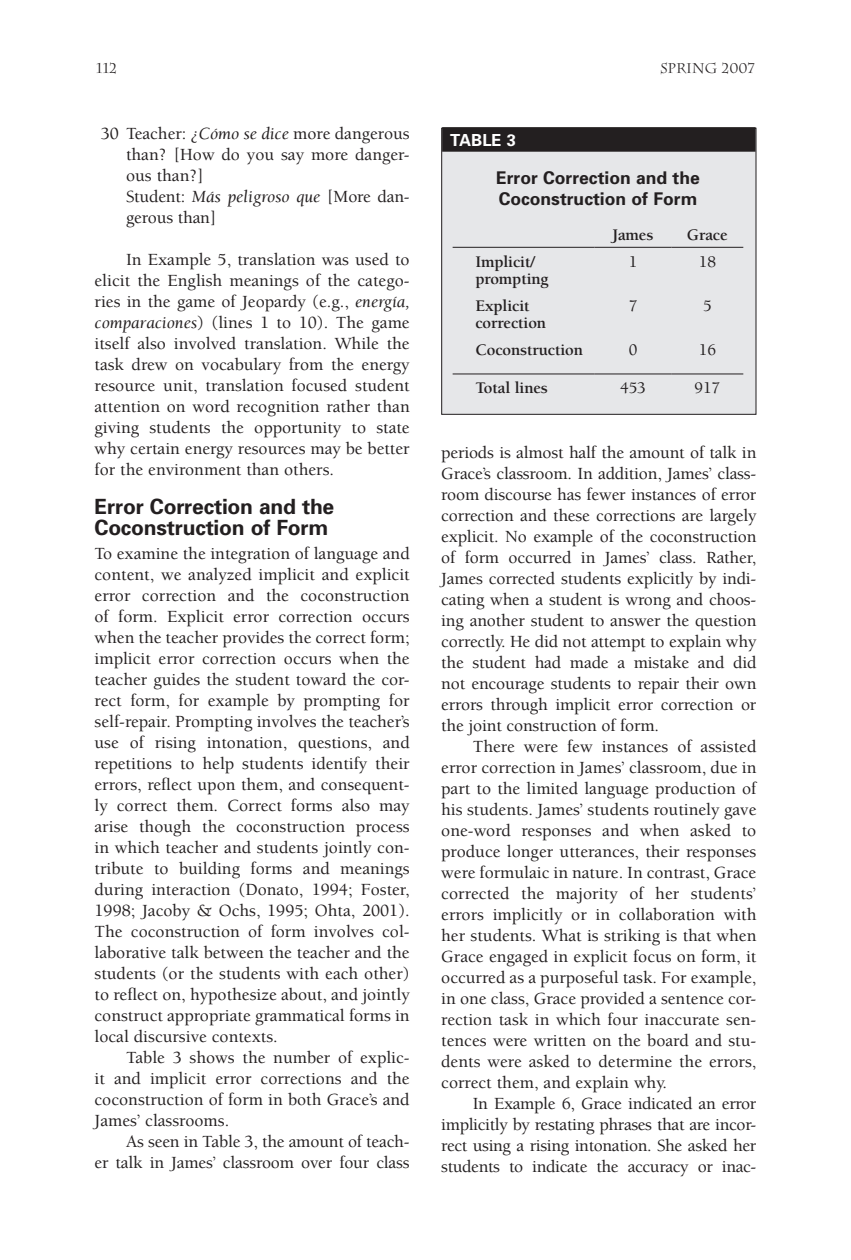
<style>
.page{position:relative;width:851px;height:1260px;background:#fff}
.page>*{position:absolute;margin:0;border:0;box-sizing:border-box;transform-origin:0 0}
.t1{font:700 21px/21px "Univers";letter-spacing:-.01em;color:#231f20}
.t2{font:500 17.5px/21px "Berkeley";color:#231f20;text-align:justify}
.t3{font:700 17.5px/21px "Univers";color:#231f20}
.t4{font:700 16.62px/17.5px "Berkeley";letter-spacing:-.01em;color:#231f20}
.t5{font:500 16.62px "Berkeley";letter-spacing:-.01em;color:#231f20}
.t6{font:700 16.62px "Univers";color:#fff}
.t7{font:14px "Charlemagne";letter-spacing:-.01em;color:#231f20}
.s1{font-weight:400;font-style:italic}
</style>
<div class="page">
<div style="left:441px;top:128px;width:315px;height:286px;background:#e6e7e9"></div>
<div style="left:442px;top:127px;width:313px;height:25px;background:#231f20"></div>
<div style="left:441px;top:128px;width:315px;height:287px;border:1px solid #231f20"></div>
<hr style="left:452px;top:247px;width:142px;height:1px;background:#231f20">
<hr style="left:594px;top:247px;width:77px;height:1px;background:#231f20">
<hr style="left:671px;top:247px;width:72px;height:1px;background:#231f20">
<hr style="left:452px;top:374px;width:142px;height:1px;background:#231f20">
<hr style="left:594px;top:374px;width:77px;height:1px;background:#231f20">
<hr style="left:671px;top:374px;width:72px;height:1px;background:#231f20">
<p class="t7" style="left:96px;top:60px;width:22px">112</p>
<p class="t7" style="left:660px;top:60px;width:96px">SPRING 2007</p>
<p class="t2" style="left:126px;top:123px;width:285px;text-align:left;text-indent:-25px">30 Teacher: <span class="s1">¿Cómo se dice</span> more dangerous than? [How do you say more danger&shy;ous than?]<br>Student: <span class="s1">Más peligroso que</span> [More dan&shy;gerous than]</p>
<p class="t2" style="left:94px;top:249px;width:317px;text-indent:32px">In Example 5, translation was used to elicit the English meanings of the catego&shy;ries in the game of Jeopardy (e.g., <span class="s1">energía, comparaciones</span>) (lines 1 to 10). The game itself also involved translation. While the task drew on vocabulary from the energy resource unit, translation focused student attention on word recognition rather than giving students the opportunity to state why certain energy resources may be better for the environment than others.</p>
<p class="t1" style="left:94px;top:495px;width:241px">Error Correction and the<br>Coconstruction of Form</p>
<p class="t2" style="left:94px;top:543px;width:317px">To examine the integration of language and content, we analyzed implicit and explicit error correction and the coconstruction of form. Explicit error correction occurs when the teacher provides the correct form; implicit error correction occurs when the teacher guides the student toward the cor&shy;rect form, for example by prompting for self-repair. Prompting involves the teacher’s use of rising intonation, questions, and repetitions to help students identify their errors, reflect upon them, and consequent&shy;ly correct them. Correct forms also may arise though the coconstruction process in which teacher and students jointly con&shy;tribute to building forms and meanings during interaction (Donato, 1994; Foster, 1998; Jacoby &amp; Ochs, 1995; Ohta, 2001).<br>The coconstruction of form involves col&shy;laborative talk between the teacher and the students (or the students with each other) to reflect on, hypothesize about, and jointly construct appropriate grammatical forms in local discursive contexts.</p>
<p class="t2" style="left:94px;top:1047px;width:317px;text-indent:32px">Table 3 shows the number of explic&shy;it and implicit error corrections and the coconstruction of form in both Grace’s and James’ classrooms.</p>
<p class="t2" style="left:94px;top:1131px;width:317px;text-align:right">As seen in Table 3, the amount of teach-<br>er talk in James’ classroom over four class</p>
<p class="t6" style="left:450px;top:129px;width:68px">TABLE 3</p>
<p class="t3" style="left:496px;top:167px;width:205px">Error Correction and the<br>Coconstruction of Form</p>
<p class="t4" style="left:612px;top:227px;width:43px">James</p>
<p class="t4" style="left:687px;top:227px;width:42px">Grace</p>
<p class="t4" style="left:475px;top:253px;width:75px">Implicit/ prompting</p>
<p class="t5" style="left:628px;top:253px;width:10px">1</p>
<p class="t5" style="left:698px;top:253px;width:19px">18</p>
<p class="t4" style="left:475px;top:297px;width:72px">Explicit correction</p>
<p class="t5" style="left:628px;top:297px;width:10px">7</p>
<p class="t5" style="left:703px;top:297px;width:10px">5</p>
<p class="t4" style="left:475px;top:341px;width:109px">Coconstruction</p>
<p class="t5" style="left:628px;top:341px;width:10px">0</p>
<p class="t5" style="left:698px;top:341px;width:19px">16</p>
<p class="t4" style="left:475px;top:380px;width:74px">Total lines</p>
<p class="t5" style="left:620px;top:379px;width:27px">453</p>
<p class="t5" style="left:694px;top:379px;width:27px">917</p>
<p class="t2" style="left:441px;top:442px;width:317px">periods is almost half the amount of talk in Grace’s classroom. In addition, James’ class&shy;room discourse has fewer instances of error correction and these corrections are largely explicit. No example of the coconstruction of form occurred in James’ class. Rather, James corrected students explicitly by indi&shy;cating when a student is wrong and choos&shy;ing another student to answer the question correctly. He did not attempt to explain why the student had made a mistake and did not encourage students to repair their own errors through implicit error correction or the joint construction of form.</p>
<p class="t2" style="left:441px;top:736px;width:317px;text-indent:32px">There were few instances of assisted error correction in James’ classroom, due in part to the limited language production of his students. James’ students routinely gave one-word responses and when asked to produce longer utterances, their responses were formulaic in nature. In contrast, Grace corrected the majority of her students’ errors implicitly or in collaboration with her students. What is striking is that when Grace engaged in explicit focus on form, it occurred as a purposeful task. For example, in one class, Grace provided a sentence cor&shy;rection task in which four inaccurate sen&shy;tences were written on the board and stu&shy;dents were asked to determine the errors, correct them, and explain why.</p>
<p class="t2" style="left:441px;top:1093px;width:317px;text-indent:32px">In Example 6, Grace indicated an error implicitly by restating phrases that are incor&shy;rect using a rising intonation. She asked her students to indicate the accuracy or inac-</p>
</div>
